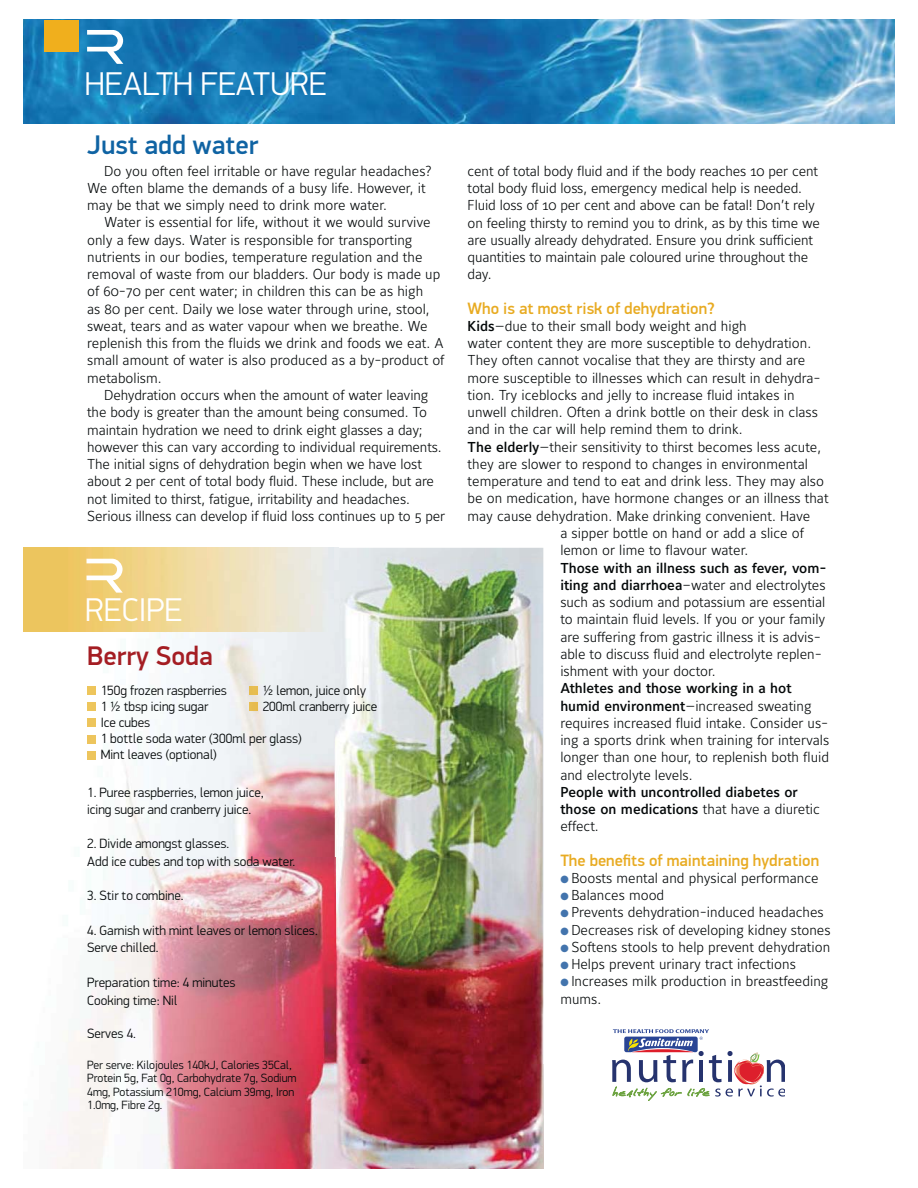
<style>
.page{position:relative;width:918px;height:1188px;background:#fff}
.page>*{position:absolute;margin:0;border:0;box-sizing:border-box;transform-origin:0 0}
.t1{font:300 33px "PF Din Display Pro";color:#fff}
.t2{font:500 27px "PF Din Display Pro";color:#0f63a3}
.t3{font:500 27px "PF Din Display Pro";color:#a41d23}
.t4{font:500 16.5px "PF Din Display Pro";color:#e8ab22}
.t5{font:300 14.25px/17.2px "Maurea";color:#040809}
.t6{font:14.25px/17.2px "Maurea Medium Tf";color:#040809}
.t7{font:300 13.5px/17.2px "PF Din Display Pro";color:#040809}
.t8{font:300 12px/13.5px "PF Din Display Pro";color:#040809}
.s1{font-family:"Maurea Medium Tf";font-weight:400}
.s2{font-family:"Maurea";font-weight:300}
</style>
<div class="page">
<img style="left:23px;top:20px;width:872px;height:103px">
<svg style="left:612px;top:1029px;width:172px;height:72px"></svg>
<div style="left:45px;top:20px;width:34px;height:31px;background:#f0af1d"></div>
<svg style="left:87px;top:30px;width:36px;height:34px"></svg>
<img style="left:55px;top:548px;width:488px;height:620px">
<svg style="left:87px;top:687px;width:8px;height:8px"></svg>
<svg style="left:249px;top:687px;width:8px;height:8px"></svg>
<svg style="left:87px;top:703px;width:8px;height:8px"></svg>
<svg style="left:249px;top:703px;width:8px;height:8px"></svg>
<svg style="left:87px;top:719px;width:8px;height:8px"></svg>
<svg style="left:87px;top:735px;width:8px;height:8px"></svg>
<svg style="left:87px;top:751px;width:8px;height:8px"></svg>
<img style="left:23px;top:548px;width:315px;height:84px">
<svg style="left:87px;top:559px;width:36px;height:34px"></svg>
<h1 class="t1" style="left:85px;top:71px;width:243px">HEALTH FEATURE</h1>
<h2 class="t2" style="left:87px;top:135px;width:173px">Just add water</h2>
<p class="t5" style="left:87px;top:163px;width:346px;text-indent:17px">Do you often feel irritable or have regular headaches?<br>We often blame the demands of a busy life. However, it may be that we simply need to drink more water.</p>
<p class="t5" style="left:87px;top:215px;width:359px;text-indent:17px">Water is essential for life, without it we would survive only a few days. Water is responsible for transporting nutrients in our bodies, temperature regulation and the removal of waste from our bladders. Our body is made up of 60-70 per cent water; in children this can be as high<br>as 80 per cent. Daily we lose water through urine, stool, sweat, tears and as water vapour when we breathe. We replenish this from the fluids we drink and foods we eat. A small amount of water is also produced as a by-product of metabolism.</p>
<p class="t5" style="left:87px;top:387px;width:360px;text-indent:17px">Dehydration occurs when the amount of water leaving the body is greater than the amount being consumed. To maintain hydration we need to drink eight glasses a day; however this can vary according to individual requirements.<br>The initial signs of dehydration begin when we have lost about 2 per cent of total body fluid. These include, but are not limited to thirst, fatigue, irritability and headaches.<br>Serious illness can develop if fluid loss continues up to 5 per</p>
<h1 class="t1" style="left:85px;top:597px;width:99px">RECIPE</h1>
<h2 class="t3" style="left:87px;top:646px;width:127px">Berry Soda</h2>
<p class="t7" style="left:101px;top:682px;width:128px">150g frozen raspberries</p>
<p class="t7" style="left:263px;top:682px;width:105px">½ lemon, juice only</p>
<p class="t7" style="left:101px;top:698px;width:109px">1 ½ tbsp icing sugar</p>
<p class="t7" style="left:263px;top:698px;width:116px">200ml cranberry juice</p>
<p class="t7" style="left:101px;top:715px;width:203px;line-height:16.2px">Ice cubes<br>1 bottle soda water (300ml per glass)<br>Mint leaves (optional)</p>
<p class="t7" style="left:87px;top:784px;width:178px">1. Puree raspberries, lemon juice, icing sugar and cranberry juice.</p>
<p class="t7" style="left:87px;top:836px;width:210px">2. Divide amongst glasses.<br>Add ice cubes and top with soda water.</p>
<p class="t7" style="left:87px;top:888px;width:98px">3. Stir to combine.</p>
<p class="t7" style="left:87px;top:922px;width:232px">4. Garnish with mint leaves or lemon slices.<br>Serve chilled.</p>
<p class="t7" style="left:87px;top:974px;width:150px;line-height:18.8px">Preparation time: 4 minutes<br>Cooking time: Nil</p>
<p class="t7" style="left:87px;top:1026px;width:50px">Serves 4.</p>
<p class="t8" style="left:87px;top:1059px;width:211px">Per serve: Kilojoules 140kJ, Calories 35Cal, Protein 5g, Fat 0g, Carbohydrate 7g, Sodium 4mg, Potassium 210mg, Calcium 39mg, Iron 1.0mg, Fibre 2g.</p>
<p class="t5" style="left:468px;top:163px;width:354px">cent of total body fluid and if the body reaches 10 per cent total body fluid loss, emergency medical help is needed.<br>Fluid loss of 10 per cent and above can be fatal! Don’t rely on feeling thirsty to remind you to drink, as by this time we are usually already dehydrated. Ensure you drink sufficient quantities to maintain pale coloured urine throughout the day.</p>
<p class="t4" style="left:468px;top:302px;width:249px">Who is at most risk of dehydration?</p>
<p class="t5" style="left:468px;top:318px;width:281px"><span class="s1">Kids</span>—due to their small body weight and high</p>
<p class="t5" style="left:468px;top:335px;width:345px">water content they are more susceptible to dehydration.</p>
<p class="t5" style="left:468px;top:353px;width:339px">They often cannot vocalise that they are thirsty and are</p>
<p class="t5" style="left:468px;top:370px;width:355px">more susceptible to illnesses which can result in dehydra-</p>
<p class="t5" style="left:468px;top:387px;width:329px">tion. Try iceblocks and jelly to increase fluid intakes in</p>
<p class="t5" style="left:468px;top:405px;width:352px">unwell children. Often a drink bottle on their desk in class</p>
<p class="t5" style="left:468px;top:422px;width:277px">and in the car will help remind them to drink.</p>
<p class="t5" style="left:468px;top:439px;width:355px"><span class="s1">The elderly</span>—their sensitivity to thirst becomes less acute,</p>
<p class="t5" style="left:468px;top:456px;width:342px">they are slower to respond to changes in environmental</p>
<p class="t5" style="left:468px;top:474px;width:358px">temperature and tend to eat and drink less. They may also</p>
<p class="t5" style="left:468px;top:491px;width:363px">be on medication, have hormone changes or an illness that</p>
<p class="t5" style="left:468px;top:508px;width:344px">may cause dehydration. Make drinking convenient. Have</p>
<p class="t5" style="left:560px;top:525px;width:245px">a sipper bottle on hand or add a slice of</p>
<p class="t5" style="left:560px;top:543px;width:190px">lemon or lime to flavour water.</p>
<p class="t6" style="left:560px;top:560px;width:268px">Those with an illness such as fever, vom-</p>
<p class="t5" style="left:560px;top:577px;width:267px"><span class="s1">iting and diarrhoea</span>–water and electrolytes such as sodium and potassium are essential to maintain fluid levels. If you or your family are suffering from gastric illness it is advis&shy;able to discuss fluid and electrolyte replen&shy;ishment with your doctor.</p>
<p class="t6" style="left:560px;top:681px;width:233px">Athletes and those working in a hot</p>
<p class="t5" style="left:560px;top:698px;width:271px"><span class="s1">humid environment</span>—increased sweating requires increased fluid intake. Consider us&shy;ing a sports drink when training for intervals longer than one hour, to replenish both fluid and electrolyte levels.</p>
<p class="t6" style="left:560px;top:784px;width:261px">People with uncontrolled diabetes or those on medications <span class="s2">that have a diuretic</span></p>
<p class="t5" style="left:560px;top:819px;width:40px">effect.</p>
<p class="t4" style="left:560px;top:854px;width:260px">The benefits of maintaining hydration</p>
<p class="t5" style="left:571px;top:870px;width:249px">Boosts mental and physical performance</p>
<p class="t5" style="left:571px;top:887px;width:94px">Balances mood</p>
<p class="t5" style="left:571px;top:905px;width:254px">Prevents dehydration-induced headaches</p>
<p class="t5" style="left:571px;top:922px;width:261px">Decreases risk of developing kidney stones</p>
<p class="t5" style="left:571px;top:939px;width:260px">Softens stools to help prevent dehydration</p>
<p class="t5" style="left:571px;top:956px;width:226px">Helps prevent urinary tract infections</p>
<p class="t5" style="left:571px;top:974px;width:259px">Increases milk production in breastfeeding</p>
<p class="t5" style="left:560px;top:991px;width:42px">mums.</p>
</div>
